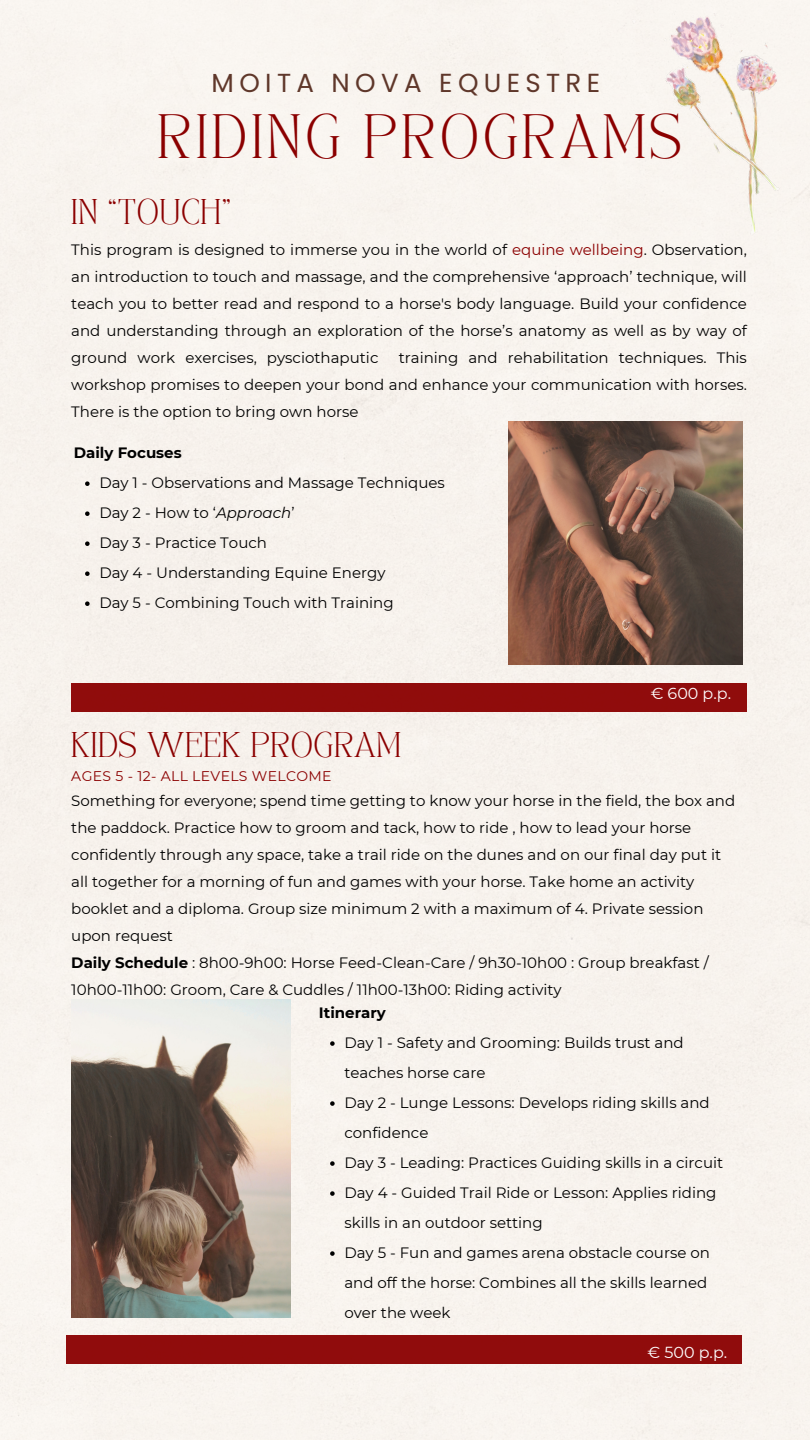
<style>
.page{position:relative;width:810px;height:1440px;background:#f8f3ee}
.page>*{position:absolute;margin:0;border:0;box-sizing:border-box;transform-origin:0 0}
.t1{font:43.8px "TANGARLAND";letter-spacing:.095em;color:#8b0000}
.t2{font:26.1px "Poppins";letter-spacing:.205em;color:#5f372a}
.t3{font:25px "TANGARLAND";letter-spacing:.025em;color:#8b0000}
.t4{font:16px "Montserrat";color:#fff}
.t5{font:15px/27px "Montserrat";color:#000}
.t6{font:700 15px "Montserrat";color:#000}
.t7{font:14px "Montserrat";letter-spacing:.025em;color:#8b0000}
.s1{color:#8b0000}
.s2{font-style:italic}
.s3{font-weight:700}
</style>
<div class="page">
<img style="left:720px;top:233px;width:85px;height:5px">
<img style="left:617px;top:0;width:193px;height:232px">
<img style="left:655px;top:57px;width:155px;height:176px">
<img style="left:508px;top:421px;width:234px;height:243px">
<img style="left:71px;top:999px;width:219px;height:318px">
<div style="left:71px;top:683px;width:676px;height:28px;background:#900c0c"></div>
<svg style="left:85px;top:481px;width:5px;height:5px"></svg>
<svg style="left:85px;top:511px;width:5px;height:5px"></svg>
<svg style="left:85px;top:541px;width:5px;height:5px"></svg>
<svg style="left:85px;top:571px;width:5px;height:5px"></svg>
<svg style="left:85px;top:601px;width:5px;height:5px"></svg>
<div style="left:66px;top:1336px;width:676px;height:28px;background:#900c0c"></div>
<svg style="left:330px;top:1041px;width:5px;height:5px"></svg>
<svg style="left:330px;top:1101px;width:5px;height:5px"></svg>
<svg style="left:330px;top:1161px;width:5px;height:5px"></svg>
<svg style="left:330px;top:1191px;width:5px;height:5px"></svg>
<svg style="left:330px;top:1251px;width:5px;height:5px"></svg>
<p class="t2" style="left:212px;top:64px;width:390px">MOITA NOVA EQUESTRE</p>
<p class="t1" style="left:158px;top:113px;width:526px">RIDING PROGRAMS</p>
<h3 class="t3" style="left:71px;top:199px;width:161px">IN “TOUCH”</h3>
<p class="t5" style="left:71px;top:236px;width:677px;text-align:justify">This program is designed to immerse you in the world of <span class="s1">equine wellbeing</span>. Observation, an introduction to touch and massage, and the comprehensive ‘approach’ technique, will teach you to better read and respond to a horse's body language. Build your confidence and understanding through an exploration of the horse’s anatomy as well as by way of ground work exercises, pysciothaputic</p>
<p class="t5" style="left:71px;top:344px;width:677px;text-align:justify;text-indent:327px">training and rehabilitation techniques. This workshop promises to deepen your bond and enhance your communication with horses.<br>There is the option to bring own horse</p>
<p class="t6" style="left:74px;top:444px;width:109px">Daily Focuses</p>
<p class="t5" style="left:99px;top:469px;width:347px">Day 1 - Observations and Massage Techniques</p>
<p class="t5" style="left:99px;top:499px;width:197px">Day 2 - How to ‘<span class="s2">Approach</span>’</p>
<p class="t5" style="left:99px;top:529px;width:169px">Day 3 - Practice Touch</p>
<p class="t5" style="left:99px;top:559px;width:288px">Day 4 - Understanding Equine Energy</p>
<h4 class="t5" style="left:99px;top:589px;width:296px">Day 5 - Combining Touch with Training</h4>
<p class="t3" style="left:71px;top:731px;width:331px">KIDS WEEK PROGRAM</p>
<p class="t7" style="left:71px;top:767px;width:262px">AGES 5 - 12- ALL LEVELS WELCOME</p>
<h4 class="t4" style="left:651px;top:683px;width:82px">€ 600 p.p.</h4>
<h1 class="t5" style="left:71px;top:787px;width:665px">Something for everyone; spend time getting to know your horse in the field, the box and the paddock. Practice how to groom and tack, how to ride , how to lead your horse confidently through any space, take a trail ride on the dunes and on our final day put it all together for a morning of fun and games with your horse. Take home an activity booklet and a diploma. Group size minimum 2 with a maximum of 4. Private session upon request</h1>
<h2 class="t5" style="left:71px;top:949px;width:639px"><span class="s3">Daily Schedule</span> : 8h00-9h00: Horse Feed-Clean-Care / 9h30-10h00 : Group breakfast /<br>10h00-11h00: Groom, Care &amp; Cuddles / 11h00-13h00: Riding activity</h2>
<p class="t6" style="left:319px;top:1004px;width:68px">Itinerary</p>
<h3 class="t5" style="left:344px;top:1028px;width:341px;line-height:30px">Day 1 - Safety and Grooming: Builds trust and teaches horse care</h3>
<p class="t5" style="left:344px;top:1088px;width:367px;line-height:30px">Day 2 - Lunge Lessons: Develops riding skills and confidence</p>
<p class="t5" style="left:344px;top:1149px;width:380px">Day 3 - Leading: Practices Guiding skills in a circuit</p>
<p class="t5" style="left:344px;top:1178px;width:374px;line-height:30px">Day 4 - Guided Trail Ride or Lesson: Applies riding skills in an outdoor setting</p>
<p class="t5" style="left:344px;top:1238px;width:367px;line-height:30px">Day 5 - Fun and games arena obstacle course on and off the horse: Combines all the skills learned over the week</p>
<h4 class="t4" style="left:648px;top:1343px;width:81px">€ 500 p.p.</h4>
</div>
